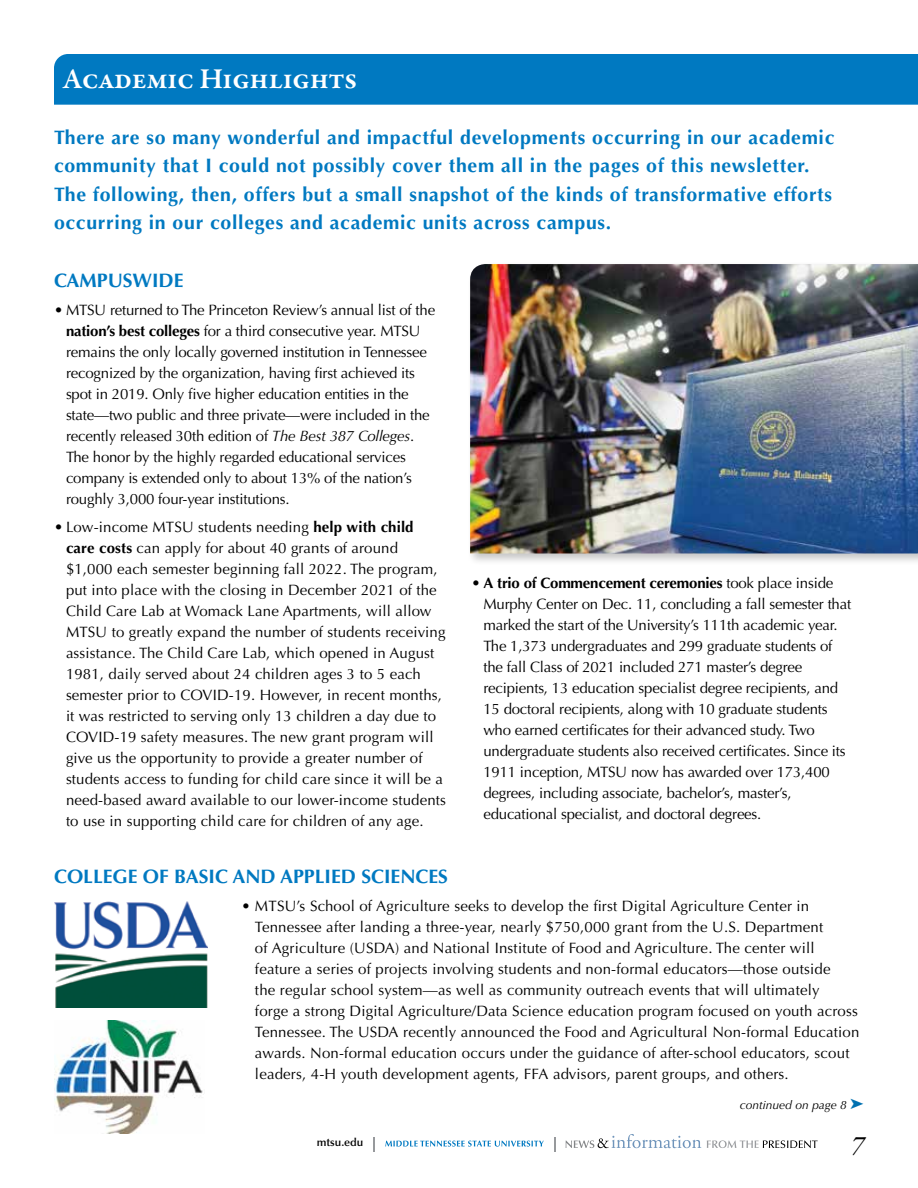
<style>
.page{position:relative;width:918px;height:1188px;background:#fff}
.page>*{position:absolute;margin:0;border:0;box-sizing:border-box;transform-origin:0 0}
.t1{font:600 29.25px "Garamond Premr Pro";letter-spacing:-.015em;color:#fff}
.t2{font:italic 27px "Garamond Premr Pro";color:#000}
.t3{font:700 19.5px/28.5px "Optima LT Std";letter-spacing:.035em;color:#0079c1}
.t4{font:700 19.5px "Optima LT Std";color:#0079c1}
.t5{font:15px/21px "Optima LT Std";letter-spacing:.01em;color:#000}
.t6{font:15px/21px "Optima LT Std";letter-spacing:-.015em;color:#000}
.t7{font:italic 12px "Optima LT Std";color:#000}
.t8{font:600 11.25px "Optima LT Std";color:#000}
.s1{font-weight:700}
.s2{font-style:italic}
.s3{color:#0071b1}
</style>
<div class="page">
<svg style="left:566px;top:1134px;width:135px;height:14px"></svg>
<svg style="left:707px;top:1140px;width:111px;height:8px"></svg>
<svg style="left:385px;top:1141px;width:159px;height:6px"></svg>
<svg style="left:554px;top:1137px;width:2px;height:15px"></svg>
<svg style="left:373px;top:1137px;width:2px;height:15px"></svg>
<div style="left:54px;top:54px;width:864px;height:51px;background:#0079c1"></div>
<div style="left:467px;top:261px;width:451px;height:305px;background:#000;opacity:.23"></div>
<img style="left:470px;top:264px;width:448px;height:290px">
<img style="left:54px;top:1021px;width:149px;height:113px">
<img style="left:54px;top:902px;width:154px;height:105px">
<h1 class="t1" style="left:63px;top:61px;width:296px">Academic Highlights</h1>
<p class="t3" style="left:54px;top:123px;width:782px">There are so many wonderful and impactful developments occurring in our academic community that I could not possibly cover them all in the pages of this newsletter.<br>The following, then, offers but a small snapshot of the kinds of transformative efforts occurring in our colleges and academic units across campus.</p>
<h3 class="t4" style="left:54px;top:269px;width:131px">CAMPUSWIDE</h3>
<p class="t6" style="left:66px;top:300px;width:371px;text-indent:-12px">• MTSU returned to The Princeton Review’s annual list of the <span class="s1">nation’s best colleges</span> for a third consecutive year. MTSU remains the only locally governed institution in Tennessee recognized by the organization, having first achieved its spot in 2019. Only five higher education entities in the state—two public and three private—were included in the recently released 30th edition of <span class="s2">The Best 387 Colleges</span>.<br>The honor by the highly regarded educational services company is extended only to about 13% of the nation’s roughly 3,000 four-year institutions.</p>
<p class="t5" style="left:66px;top:516px;width:382px;text-indent:-12px">• Low-income MTSU students needing <span class="s1">help with child<br>care costs</span> can apply for about 40 grants of around $1,000 each semester beginning fall 2022. The program, put into place with the closing in December 2021 of the Child Care Lab at Womack Lane Apartments, will allow MTSU to greatly expand the number of students receiving assistance. The Child Care Lab, which opened in August 1981, daily served about 24 children ages 3 to 5 each semester prior to COVID-19. However, in recent months, it was restricted to serving only 13 children a day due to COVID-19 safety measures. The new grant program will give us the opportunity to provide a greater number of students access to funding for child care since it will be a need-based award available to our lower-income students to use in supporting child care for children of any age.</p>
<p class="t6" style="left:483px;top:573px;width:369px;text-indent:-12px">• <span class="s1">A trio of Commencement ceremonies</span> took place inside Murphy Center on Dec. 11, concluding a fall semester that marked the start of the University’s 111th academic year.<br>The 1,373 undergraduates and 299 graduate students of the fall Class of 2021 included 271 master’s degree recipients, 13 education specialist degree recipients, and 15 doctoral recipients, along with 10 graduate students who earned certificates for their advanced study. Two undergraduate students also received certificates. Since its 1911 inception, MTSU now has awarded over 173,400 degrees, including associate, bachelor’s, master’s, educational specialist, and doctoral degrees.</p>
<h3 class="t4" style="left:54px;top:865px;width:396px">COLLEGE OF BASIC AND APPLIED SCIENCES</h3>
<p class="t5" style="left:255px;top:896px;width:606px;text-indent:-13px">• MTSU’s School of Agriculture seeks to develop the first Digital Agriculture Center in Tennessee after landing a three-year, nearly $750,000 grant from the U.S. Department<br>of Agriculture (USDA) and National Institute of Food and Agriculture. The center will feature a series of projects involving students and non-formal educators—those outside<br>the regular school system—as well as community outreach events that will ultimately<br>forge a strong Digital Agriculture/Data Science education program focused on youth across Tennessee. The USDA recently announced the Food and Agricultural Non-formal Education awards. Non-formal education occurs under the guidance of after-school educators, scout leaders, 4-H youth development agents, FFA advisors, parent groups, and others.</p>
<p class="t7" style="left:740px;top:1098px;width:126px">continued on page 8 <span class="s3">➤</span></p>
<p class="t8" style="left:317px;top:1136px;width:48px">mtsu.edu</p>
<h2 class="t2" style="left:851px;top:1128px;width:15px">7</h2>
</div>
